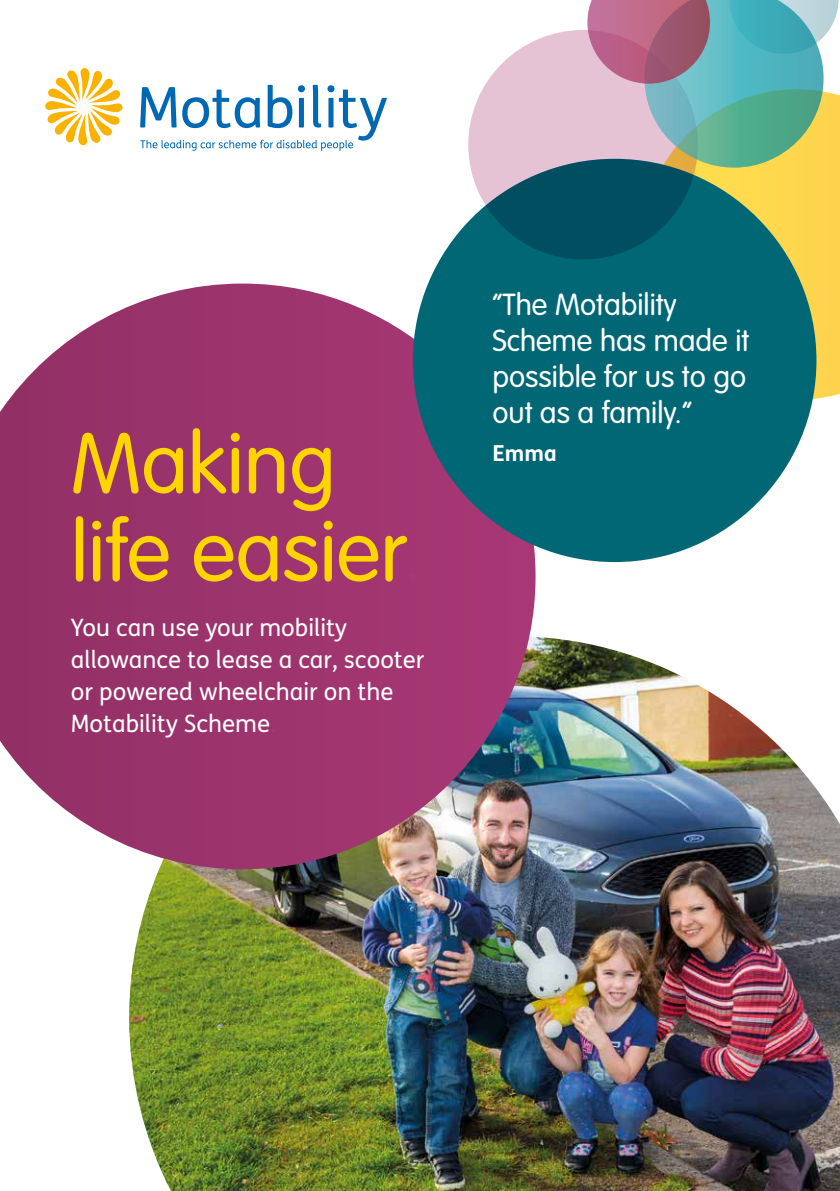
<style>
.page{position:relative;width:840px;height:1191px;background:#fff}
.page>*{position:absolute;margin:0;border:0;box-sizing:border-box;transform-origin:0 0}
.t1{font:300 84px "VAG Rounded";color:#ffd500}
.t2{font:300 30px/36px "VAG Rounded";color:#fff}
.t3{font:24px/32px "FS Me";color:#fff}
.t4{font:700 22px "FS Me";color:#fff}
.s1{color:#a83775}
.s2{color:#026774}
</style>
<div class="page">
<img style="left:129px;top:637px;width:710px;height:554px">
<svg style="left:0;top:283px;width:535px;height:586px;background:#a24879"></svg>
<svg style="left:45px;top:68px;width:78px;height:78px"></svg>
<svg style="left:140px;top:85px;width:247px;height:66px"></svg>
<div style="left:693px;top:95px;width:146px;height:305px;background:#fdd54d"></div>
<div style="left:412px;top:159px;width:404px;height:403px;background:#026774;border-radius:50%"></div>
<svg style="left:468px;top:30px;width:229px;height:229px;background:#778a9c"></svg>
<svg style="left:587px;top:0;width:251px;height:168px;background:#91a7a4"></svg>
<p class="t1" style="left:71px;top:415px;width:266px">Making</p>
<p class="t1" style="left:71px;top:503px;width:354px">life easier<span class="s1">.</span></p>
<p class="t3" style="left:71px;top:611px;width:355px">You can use your mobility allowance to lease a car, scooter or powered wheelchair on the<br>Motability Scheme<span class="s1">.</span></p>
<p class="t2" style="left:492px;top:286px;width:258px">“The Motability<br>Scheme has made it possible for us to go out as a family.”</p>
<p class="t4" style="left:492px;top:436px;width:71px">Emma<span class="s2">.</span></p>
</div>
